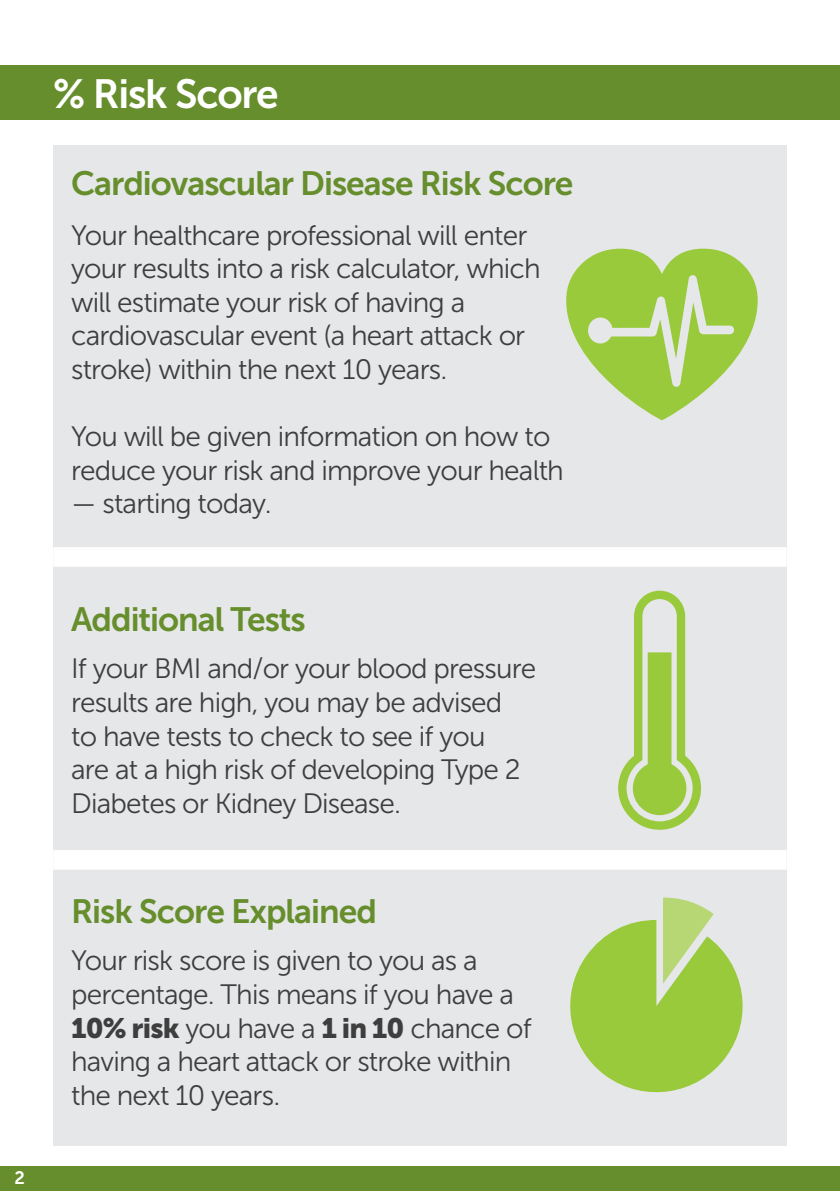
<style>
.page{position:relative;width:840px;height:1191px;background:#fff}
.page>*{position:absolute;margin:0;border:0;box-sizing:border-box;transform-origin:0 0}
.t1{font:40.6px "Museo Sans 700";letter-spacing:-.03em;color:#fff}
.t2{font:33.6px "Museo Sans 700";letter-spacing:-.03em;color:#668e2c}
.t3{font:28px/33.6px "Museo Sans 300";letter-spacing:-.03em;color:#3e3e3f}
.t4{font:18px "Museo Sans 700";color:#fff}
.s1{font-family:"Museo Sans 900"}
</style>
<div class="page">
<div style="left:0;top:65px;width:839px;height:55px;background:#668e2c"></div>
<div style="left:53px;top:145px;width:733px;height:1000px;background:#e6e7e9"></div>
<div style="left:0;top:1166px;width:839px;height:25px;background:#668e2c"></div>
<svg style="left:566px;top:249px;width:191px;height:171px"></svg>
<svg style="left:618px;top:590px;width:82px;height:239px"></svg>
<svg style="left:570px;top:897px;width:173px;height:196px"></svg>
<div style="left:53px;top:547px;width:733px;height:20px;background:#fff"></div>
<div style="left:53px;top:850px;width:733px;height:19px;background:#fff"></div>
<p class="t1" style="left:53px;top:71px;width:227px">% Risk Score</p>
<p class="t2" style="left:71px;top:165px;width:503px">Cardiovascular Disease Risk Score</p>
<p class="t3" style="left:71px;top:218px;width:470px">Your healthcare professional will enter your results into a risk calculator, which will estimate your risk of having a cardiovascular event (a heart attack or stroke) within the next 10 years.</p>
<p class="t3" style="left:71px;top:420px;width:494px">You will be given information on how to reduce your risk and improve your health</p>
<p class="t3" style="left:71px;top:487px;width:202px">— starting today.</p>
<p class="t4" style="left:14px;top:1167px;width:12px">2</p>
<p class="t2" style="left:71px;top:600px;width:236px">Additional Tests</p>
<p class="t3" style="left:71px;top:652px;width:466px">If your BMI and/or your blood pressure results are high, you may be advised<br>to have tests to check to see if you<br>are at a high risk of developing Type 2<br>Diabetes or Kidney Disease.</p>
<p class="t2" style="left:71px;top:892px;width:307px">Risk Score Explained</p>
<p class="t3" style="left:71px;top:944px;width:462px">Your risk score is given to you as a percentage. This means if you have a<br><span class="s1">10% risk</span> you have a <span class="s1">1 in 10</span> chance of having a heart attack or stroke within the next 10 years.</p>
</div>
